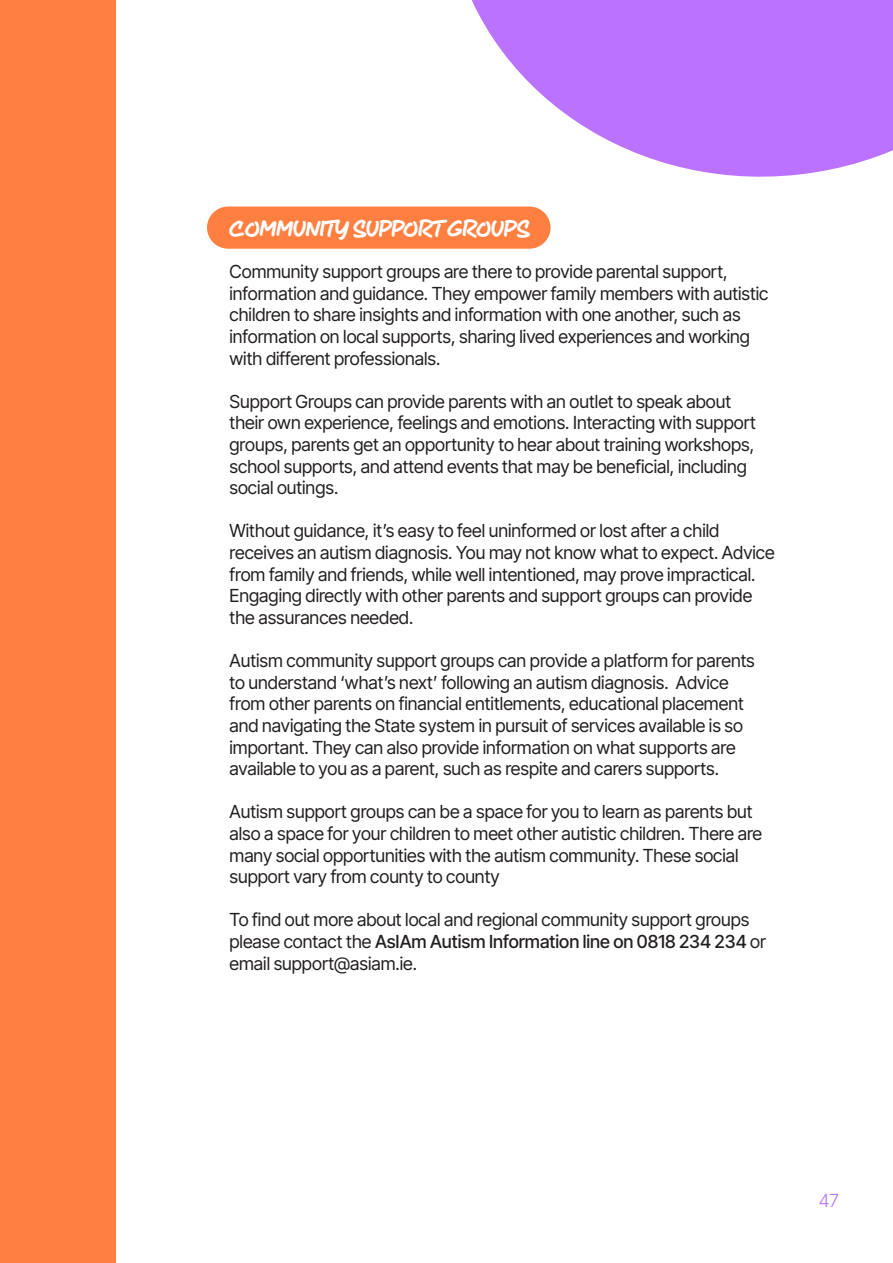
<style>
.page{position:relative;width:893px;height:1263px;background:#fff}
.page>*{position:absolute;margin:0;border:0;box-sizing:border-box;transform-origin:0 0}
.t1{font:22.5px "Marker Makers";color:#fff}
.t2{font:18px/21.6px "Inter Tight";color:#241f1f}
.t3{font:300 18px "Inter Tight";color:#ba72ff}
.s1{font-weight:500}
</style>
<div class="page">
<div style="left:0;top:0;width:115px;height:1263px;background:#ff7f41"></div>
<div style="left:207px;top:207px;width:343px;height:42px;background:#ff7f41;border-radius:21px"></div>
<svg style="left:472px;top:0;width:421px;height:177px;fill:#ba72ff"></svg>
<p class="t1" style="left:230px;top:214px;width:303px">COMMUNITY SUPPORT GROUPS</p>
<p class="t2" style="left:230px;top:260px;width:540px">Community support groups are there to provide parental support, information and guidance. They empower family members with autistic children to share insights and information with one another, such as information on local supports, sharing lived experiences and working with different professionals.</p>
<p class="t2" style="left:230px;top:390px;width:528px">Support Groups can provide parents with an outlet to speak about their own experience, feelings and emotions. Interacting with support groups, parents get an opportunity to hear about training workshops, school supports, and attend events that may be beneficial, including social outings.</p>
<p class="t2" style="left:230px;top:520px;width:547px">Without guidance, it’s easy to feel uninformed or lost after a child receives an autism diagnosis. You may not know what to expect. Advice from family and friends, while well intentioned, may prove impractical.<br>Engaging directly with other parents and support groups can provide the assurances needed.</p>
<p class="t2" style="left:230px;top:649px;width:527px">Autism community support groups can provide a platform for parents to understand ‘what’s next’ following an autism diagnosis. Advice from other parents on financial entitlements, educational placement and navigating the State system in pursuit of services available is so important. They can also provide information on what supports are available to you as a parent, such as respite and carers supports.</p>
<p class="t2" style="left:230px;top:800px;width:534px">Autism support groups can be a space for you to learn as parents but also a space for your children to meet other autistic children. There are many social opportunities with the autism community. These social support vary from county to county</p>
<p class="t2" style="left:230px;top:908px;width:538px">To find out more about local and regional community support groups please contact the <span class="s1">AsIAm Autism Information line on 0818 234 234</span> or email support@asiam.ie.</p>
<p class="t3" style="left:819px;top:1187px;width:22px">47</p>
</div>
